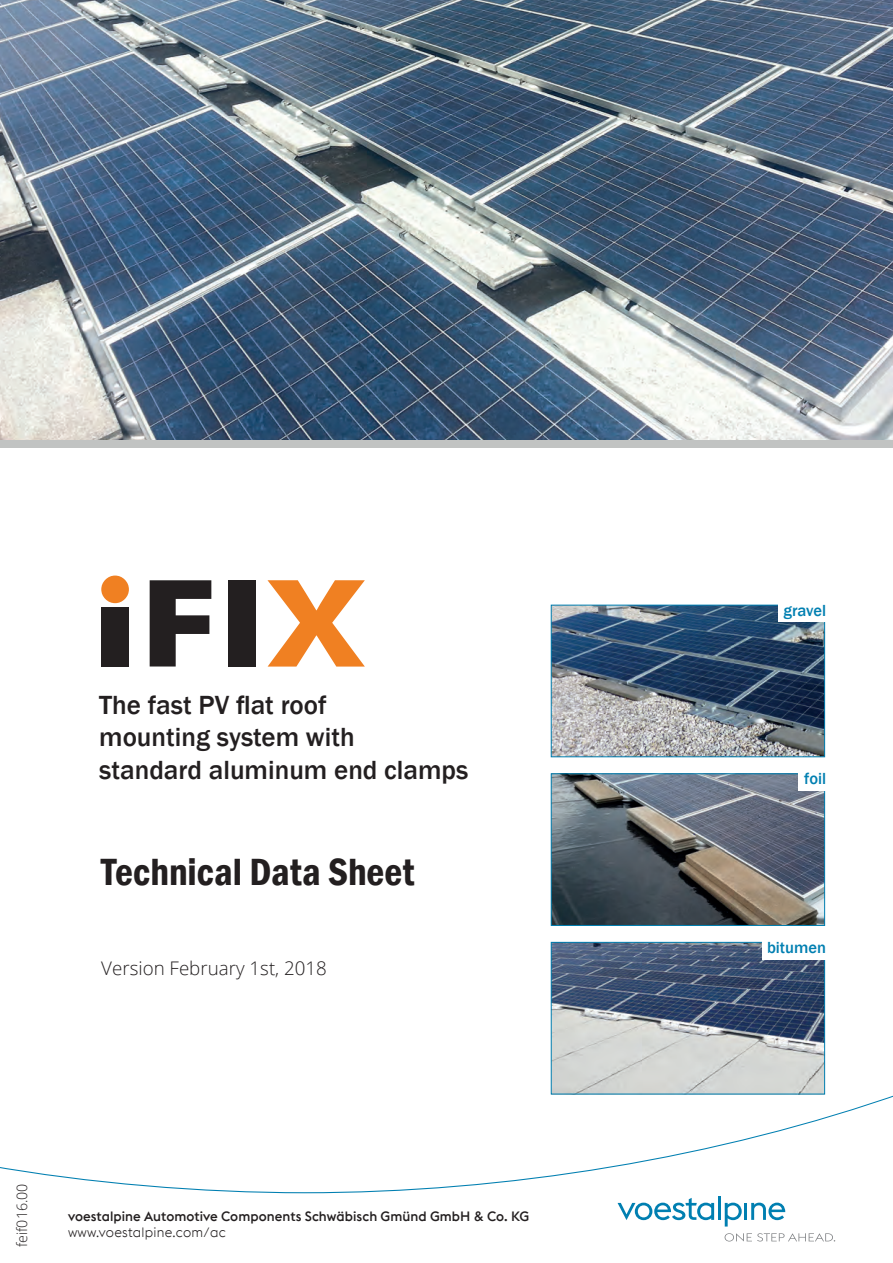
<style>
.page{position:relative;width:893px;height:1263px;background:#fff}
.page>*{position:absolute;margin:0;border:0;box-sizing:border-box;transform-origin:0 0}
.t1{font:600 condensed 39px "Franklin Gothic";color:#231f20}
.t2{font:500 27px/32.4px "Franklin Gothic";color:#231f20}
.t3{font:300 18.75px "Open Sans";color:#231f20}
.t4{font:500 16.5px "Franklin Gothic";color:#007fb1}
.t5{font:300 14.25px "Open Sans";color:#231f20}
.t6{font:500 13.5px "voestalpine";letter-spacing:.005em;color:#231f20}
.t7{font:300 13.5px "voestalpine";letter-spacing:.02em;color:#231f20}
</style>
<div class="page">
<img style="left:553px;top:775px;width:270px;height:149px">
<div style="left:551px;top:773px;width:274px;height:153px;border:1px solid #007fb1"></div>
<img style="left:553px;top:944px;width:270px;height:147px">
<div style="left:551px;top:942px;width:274px;height:152px;border:1px solid #007fb1"></div>
<img style="left:0;top:0;width:893px;height:440px">
<div style="left:0;top:440px;width:893px;height:7px;background:#c1c3c2"></div>
<img style="left:553px;top:607px;width:270px;height:148px">
<div style="left:551px;top:605px;width:274px;height:152px;border:1px solid #007fb1"></div>
<svg style="left:0;top:1091px;width:893px;height:102px"></svg>
<svg style="left:617px;top:1198px;width:97px;height:22px"></svg>
<hr style="left:718px;top:1196px;width:3px;height:24px;background:#007fb1">
<svg style="left:725px;top:1202px;width:17px;height:24px"></svg>
<hr style="left:744px;top:1203px;width:3px;height:17px;background:#007fb1">
<svg style="left:751px;top:1202px;width:34px;height:18px"></svg>
<svg style="left:725px;top:1233px;width:110px;height:8px"></svg>
<div style="left:101px;top:607px;width:28px;height:59px;background:#231f20"></div>
<svg style="left:150px;top:580px;width:61px;height:86px"></svg>
<div style="left:228px;top:580px;width:27px;height:86px;background:#231f20"></div>
<svg style="left:101px;top:575px;width:28px;height:28px"></svg>
<svg style="left:267px;top:580px;width:98px;height:86px"></svg>
<div style="left:778px;top:601px;width:52px;height:21px;background:#fff"></div>
<div style="left:798px;top:770px;width:32px;height:21px;background:#fff"></div>
<div style="left:762px;top:939px;width:68px;height:20px;background:#fff"></div>
<p class="t2" style="left:99px;top:689px;width:371px">The fast PV flat roof<br>mounting system with<br>standard aluminum end clamps</p>
<h1 class="t1" style="left:101px;top:846px;width:315px">Technical Data Sheet</h1>
<p class="t3" style="left:101px;top:956px;width:227px">Version February 1st, 2018</p>
<p class="t5" style="left:12px;top:1247px;width:65px;rotate:-90deg">feif016.00</p>
<p class="t6" style="left:68px;top:1207px;width:463px">voestalpine Automotive Components Schwäbisch Gmünd GmbH &amp; Co. KG</p>
<p class="t7" style="left:68px;top:1224px;width:159px">www.voestalpine.com/ac</p>
<p class="t4" style="left:783px;top:600px;width:44px">gravel</p>
<p class="t4" style="left:804px;top:769px;width:23px">foil</p>
<p class="t4" style="left:767px;top:937px;width:61px">bitumen</p>
</div>
